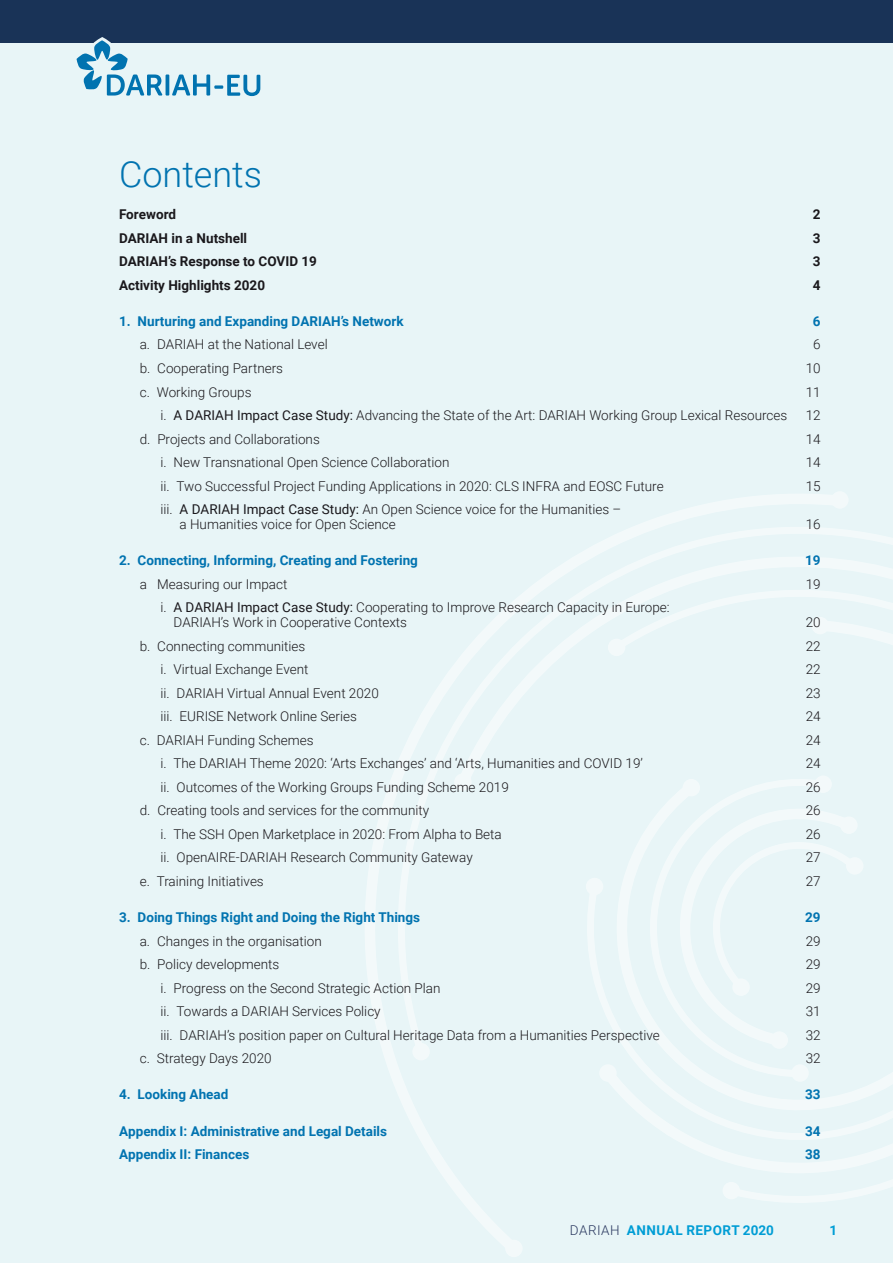
<style>
.page{position:relative;width:893px;height:1263px;background:#e8f5f7}
.page>*{position:absolute;margin:0;border:0;box-sizing:border-box;transform-origin:0 0}
._19-H1{font:300 36px "Roboto";color:#0173b0}
._19-Contents-Bod{font:300 13.5px/15px "Roboto";color:#1a181c}
._19-Contents-H{font:700 13.5px "Roboto";color:#0173b0}
._19-Contents-Bod-2{font:700 13.5px "Roboto";color:#1a181c}
.t1{font:700 13.5px "Roboto";letter-spacing:.035em;color:#009dd5}
.s1{font-weight:400}
.s2{font-weight:300;color:#2b3960}
</style>
<div class="page">
<div style="left:0;top:0;width:893px;height:43px;background:#193357"></div>
<hr style="left:166px;top:75px;width:3px;height:21px;background:#0173b0">
<svg style="left:76px;top:37px;width:87px;height:59px"></svg>
<svg style="left:172px;top:75px;width:88px;height:21px"></svg>
<svg style="left:844px;top:1092px;width:49px;height:107px"></svg>
<svg style="left:844px;top:530px;width:49px;height:334px"></svg>
<svg style="left:365px;top:494px;width:479px;height:753px"></svg>
<div style="left:840px;top:816px;width:18px;height:18px;background:#f3f9fa;border-radius:50%"></div>
<div style="left:814px;top:775px;width:18px;height:18px;background:#f3f9fa;border-radius:50%"></div>
<div style="left:454px;top:773px;width:18px;height:18px;background:#f3f9fa;border-radius:50%"></div>
<div style="left:608px;top:639px;width:17px;height:17px;background:#f3f9fa;border-radius:50%"></div>
<div style="left:811px;top:617px;width:18px;height:17px;background:#f3f9fa;border-radius:50%"></div>
<div style="left:831px;top:491px;width:17px;height:18px;background:#f3f9fa;border-radius:50%"></div>
<div style="left:586px;top:878px;width:17px;height:17px;background:#f3f9fa;border-radius:50%"></div>
<div style="left:683px;top:779px;width:17px;height:17px;background:#f3f9fa;border-radius:50%"></div>
<div style="left:846px;top:857px;width:17px;height:18px;background:#f3f9fa;border-radius:50%"></div>
<div style="left:732px;top:978px;width:18px;height:18px;background:#f3f9fa;border-radius:50%"></div>
<div style="left:771px;top:1031px;width:17px;height:18px;background:#f3f9fa;border-radius:50%"></div>
<div style="left:791px;top:1064px;width:18px;height:18px;background:#f3f9fa;border-radius:50%"></div>
<div style="left:412px;top:1043px;width:18px;height:17px;background:#f3f9fa;border-radius:50%"></div>
<div style="left:599px;top:1064px;width:18px;height:18px;background:#f3f9fa;border-radius:50%"></div>
<div style="left:723px;top:1182px;width:17px;height:17px;background:#f3f9fa;border-radius:50%"></div>
<div style="left:505px;top:1240px;width:18px;height:17px;background:#f3f9fa;border-radius:50%"></div>
<p class="_19-H1" style="left:119px;top:149px;width:144px">Contents</p>
<p class="_19-Contents-Bod-2" style="left:119px;top:205px;width:59px">Foreword</p>
<p class="_19-Contents-Bod-2" style="left:813px;top:205px;width:9px">2</p>
<p class="_19-Contents-Bod-2" style="left:119px;top:228px;width:130px">DARIAH in a Nutshell</p>
<p class="_19-Contents-Bod-2" style="left:813px;top:228px;width:9px">3</p>
<p class="_19-Contents-Bod-2" style="left:119px;top:252px;width:199px">DARIAH’s Response to COVID 19</p>
<p class="_19-Contents-Bod-2" style="left:813px;top:252px;width:9px">3</p>
<p class="_19-Contents-Bod-2" style="left:119px;top:275px;width:148px">Activity Highlights 2020</p>
<p class="_19-Contents-Bod-2" style="left:813px;top:275px;width:9px">4</p>
<p class="_19-Contents-H" style="left:119px;top:312px;width:286px">1. Nurturing and Expanding DARIAH’s Network</p>
<p class="_19-Contents-H" style="left:813px;top:312px;width:9px">6</p>
<p class="_19-Contents-Bod" style="left:140px;top:337px;width:190px">a. DARIAH at the National Level</p>
<p class="_19-Contents-Bod" style="left:813px;top:337px;width:9px">6</p>
<p class="_19-Contents-Bod" style="left:140px;top:360px;width:145px">b. Cooperating Partners</p>
<p class="_19-Contents-Bod" style="left:806px;top:360px;width:16px">10</p>
<p class="_19-Contents-Bod" style="left:140px;top:384px;width:113px">c. Working Groups</p>
<p class="_19-Contents-Bod" style="left:806px;top:384px;width:16px">11</p>
<p class="_19-Contents-Bod" style="left:160px;top:407px;width:628px">i. <span class="s1">A DARIAH Impact Case Study:</span> Advancing the State of the Art: DARIAH Working Group Lexical Resources</p>
<p class="_19-Contents-Bod" style="left:806px;top:407px;width:16px">12</p>
<p class="_19-Contents-Bod" style="left:140px;top:431px;width:182px">d. Projects and Collaborations</p>
<p class="_19-Contents-Bod" style="left:806px;top:431px;width:16px">14</p>
<p class="_19-Contents-Bod" style="left:160px;top:454px;width:291px">i. New Transnational Open Science Collaboration</p>
<p class="_19-Contents-Bod" style="left:806px;top:454px;width:16px">14</p>
<p class="_19-Contents-Bod" style="left:160px;top:478px;width:505px">ii. Two Successful Project Funding Applications in 2020: CLS INFRA and EOSC Future</p>
<p class="_19-Contents-Bod" style="left:806px;top:478px;width:16px">15</p>
<p class="_19-Contents-Bod" style="left:180px;top:501px;width:443px;text-indent:-19px">iii. <span class="s1">A DARIAH Impact Case Study:</span> An Open Science voice for the Humanities – a Humanities voice for Open Science</p>
<p class="_19-Contents-Bod" style="left:806px;top:516px;width:16px">16</p>
<p class="_19-Contents-H" style="left:119px;top:551px;width:300px">2. Connecting, Informing, Creating and Fostering</p>
<p class="_19-Contents-H" style="left:805px;top:551px;width:17px">19</p>
<p class="_19-Contents-Bod" style="left:140px;top:576px;width:149px">a Measuring our Impact</p>
<p class="_19-Contents-Bod" style="left:806px;top:576px;width:16px">19</p>
<p class="_19-Contents-Bod" style="left:173px;top:599px;width:498px;text-indent:-13px">i. <span class="s1">A DARIAH Impact Case Study:</span> Cooperating to Improve Research Capacity in Europe:<br>DARIAH’s Work in Cooperative Contexts</p>
<p class="_19-Contents-Bod" style="left:806px;top:614px;width:16px">20</p>
<p class="_19-Contents-Bod" style="left:140px;top:638px;width:167px">b. Connecting communities</p>
<p class="_19-Contents-Bod" style="left:806px;top:638px;width:16px">22</p>
<p class="_19-Contents-Bod" style="left:160px;top:661px;width:150px">i. Virtual Exchange Event</p>
<p class="_19-Contents-Bod" style="left:806px;top:661px;width:16px">22</p>
<p class="_19-Contents-Bod" style="left:160px;top:685px;width:220px">ii. DARIAH Virtual Annual Event 2020</p>
<p class="_19-Contents-Bod" style="left:806px;top:685px;width:16px">23</p>
<p class="_19-Contents-Bod" style="left:160px;top:708px;width:198px">iii. EURISE Network Online Series</p>
<p class="_19-Contents-Bod" style="left:806px;top:708px;width:16px">24</p>
<p class="_19-Contents-Bod" style="left:140px;top:732px;width:175px">c. DARIAH Funding Schemes</p>
<p class="_19-Contents-Bod" style="left:806px;top:732px;width:16px">24</p>
<p class="_19-Contents-Bod" style="left:160px;top:755px;width:484px">i. The DARIAH Theme 2020: ‘Arts Exchanges’ and ‘Arts, Humanities and COVID 19’</p>
<p class="_19-Contents-Bod" style="left:806px;top:755px;width:16px">24</p>
<p class="_19-Contents-Bod" style="left:160px;top:779px;width:350px">ii. Outcomes of the Working Groups Funding Scheme 2019</p>
<p class="_19-Contents-Bod" style="left:806px;top:779px;width:16px">26</p>
<p class="_19-Contents-Bod" style="left:140px;top:802px;width:291px">d. Creating tools and services for the community</p>
<p class="_19-Contents-Bod" style="left:806px;top:802px;width:16px">26</p>
<p class="_19-Contents-Bod" style="left:160px;top:826px;width:343px">i. The SSH Open Marketplace in 2020: From Alpha to Beta</p>
<p class="_19-Contents-Bod" style="left:806px;top:826px;width:16px">26</p>
<p class="_19-Contents-Bod" style="left:160px;top:849px;width:314px">ii. OpenAIRE-DARIAH Research Community Gateway</p>
<p class="_19-Contents-Bod" style="left:806px;top:849px;width:16px">27</p>
<p class="_19-Contents-Bod" style="left:140px;top:873px;width:126px">e. Training Initiatives</p>
<p class="_19-Contents-Bod" style="left:806px;top:873px;width:16px">27</p>
<p class="_19-Contents-H" style="left:119px;top:908px;width:303px">3. Doing Things Right and Doing the Right Things</p>
<p class="_19-Contents-H" style="left:805px;top:908px;width:17px">29</p>
<p class="_19-Contents-Bod" style="left:140px;top:933px;width:184px">a. Changes in the organisation</p>
<p class="_19-Contents-Bod" style="left:806px;top:933px;width:16px">29</p>
<p class="_19-Contents-Bod" style="left:140px;top:956px;width:141px">b. Policy developments</p>
<p class="_19-Contents-Bod" style="left:806px;top:956px;width:16px">29</p>
<p class="_19-Contents-Bod" style="left:160px;top:980px;width:282px">i. Progress on the Second Strategic Action Plan</p>
<p class="_19-Contents-Bod" style="left:806px;top:980px;width:16px">29</p>
<p class="_19-Contents-Bod" style="left:160px;top:1003px;width:222px">ii. Towards a DARIAH Services Policy</p>
<p class="_19-Contents-Bod" style="left:806px;top:1003px;width:16px">31</p>
<p class="_19-Contents-Bod" style="left:160px;top:1027px;width:501px">iii. DARIAH’s position paper on Cultural Heritage Data from a Humanities Perspective</p>
<p class="_19-Contents-Bod" style="left:806px;top:1027px;width:16px">32</p>
<p class="_19-Contents-Bod" style="left:140px;top:1050px;width:133px">c. Strategy Days 2020</p>
<p class="_19-Contents-Bod" style="left:806px;top:1050px;width:16px">32</p>
<p class="_19-Contents-H" style="left:119px;top:1085px;width:111px">4. Looking Ahead</p>
<p class="_19-Contents-H" style="left:805px;top:1085px;width:17px">33</p>
<p class="_19-Contents-H" style="left:119px;top:1121px;width:270px">Appendix I: Administrative and Legal Details</p>
<p class="_19-Contents-H" style="left:805px;top:1121px;width:17px">34</p>
<p class="_19-Contents-H" style="left:119px;top:1145px;width:132px">Appendix II: Finances</p>
<p class="_19-Contents-H" style="left:805px;top:1145px;width:17px">38</p>
<p class="t1" style="left:570px;top:1220px;width:206px"><span class="s2">DARIAH</span> ANNUAL REPORT 2020</p>
<p class="t1" style="left:830px;top:1220px;width:9px">1</p>
</div>
